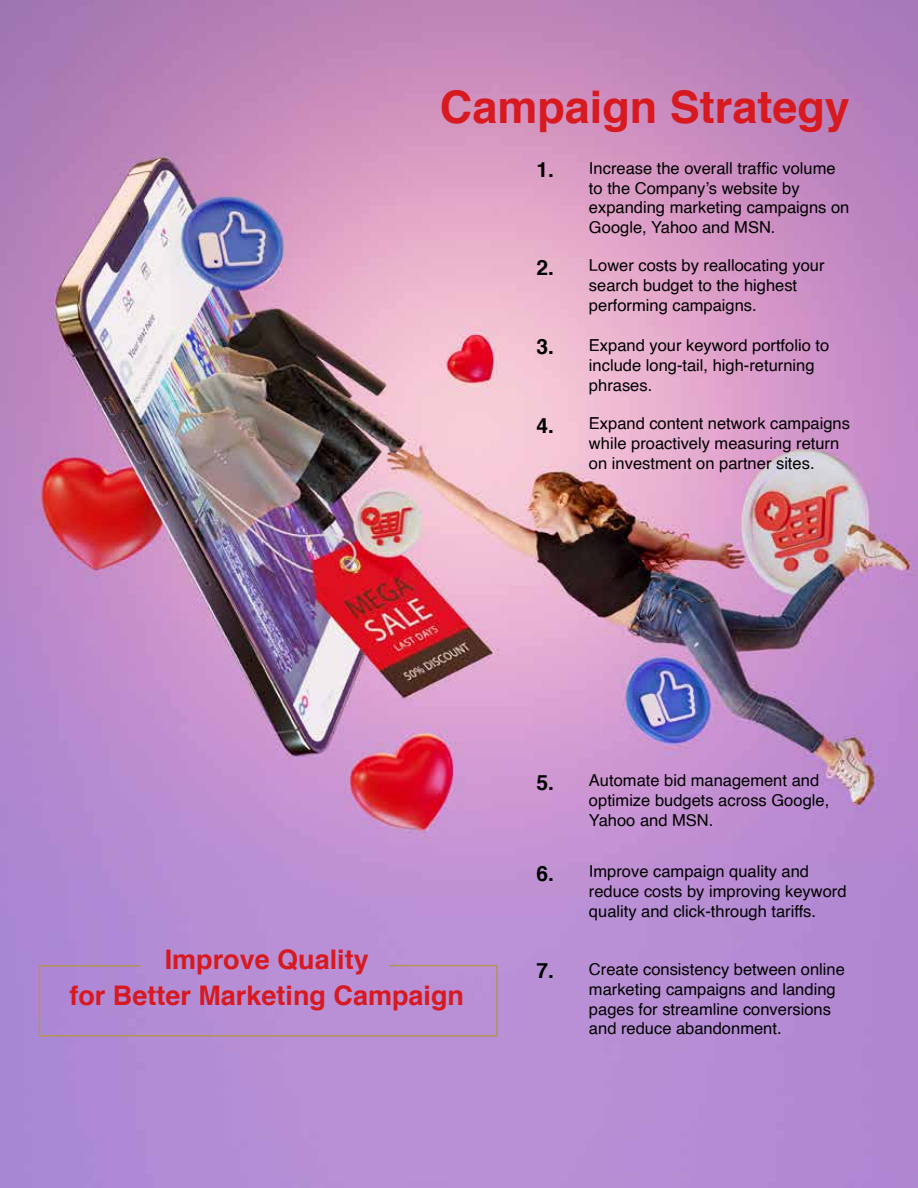
<style>
.page{position:relative;width:918px;height:1188px;background:#fff}
.page>*{position:absolute;margin:0;border:0;box-sizing:border-box;transform-origin:0 0}
.t1{font:700 45px "Helvetica";color:#d71920}
.t2{font:700 27px/36px "Helvetica";color:#d71920;text-align:center}
.t3{font:700 21px "Helvetica";color:#000}
.t4{font:16.5px/19.8px "Helvetica";color:#000}
</style>
<div class="page">
<img style="left:0;top:0;width:918px;height:1188px">
<svg style="left:38px;top:964px;width:461px;height:73px;background:#b58dd0"></svg>
<h1 class="t1" style="left:440px;top:71px;width:412px">Campaign Strategy</h1>
<p class="t3" style="left:536px;top:153px;width:19px">1.</p>
<p class="t4" style="left:589px;top:159px;width:262px">Increase the overall traffic volume to the Company’s website by expanding marketing campaigns on<br>Google, Yahoo and MSN.</p>
<p class="t4" style="left:589px;top:256px;width:237px">Lower costs by reallocating your search budget to the highest performing campaigns.</p>
<p class="t4" style="left:589px;top:336px;width:242px">Expand your keyword portfolio to include long-tail, high-returning phrases.</p>
<p class="t4" style="left:589px;top:414px;width:262px">Expand content network campaigns while proactively measuring return on investment on partner sites.</p>
<p class="t3" style="left:536px;top:250px;width:19px">2.</p>
<p class="t3" style="left:536px;top:330px;width:19px">3.</p>
<p class="t3" style="left:536px;top:409px;width:19px">4.</p>
<h2 class="t2" style="left:69px;top:942px;width:396px">Improve Quality<br>for Better Marketing Campaign</h2>
<p class="t3" style="left:536px;top:765px;width:19px">5.</p>
<p class="t3" style="left:536px;top:856px;width:19px">6.</p>
<p class="t3" style="left:536px;top:954px;width:19px">7.</p>
<p class="t4" style="left:589px;top:771px;width:242px">Automate bid management and optimize budgets across Google,<br>Yahoo and MSN.</p>
<p class="t4" style="left:589px;top:862px;width:259px">Improve campaign quality and reduce costs by improving keyword quality and click-through tariffs.</p>
<p class="t4" style="left:589px;top:960px;width:257px">Create consistency between online marketing campaigns and landing pages for streamline conversions and reduce abandonment.</p>
</div>
